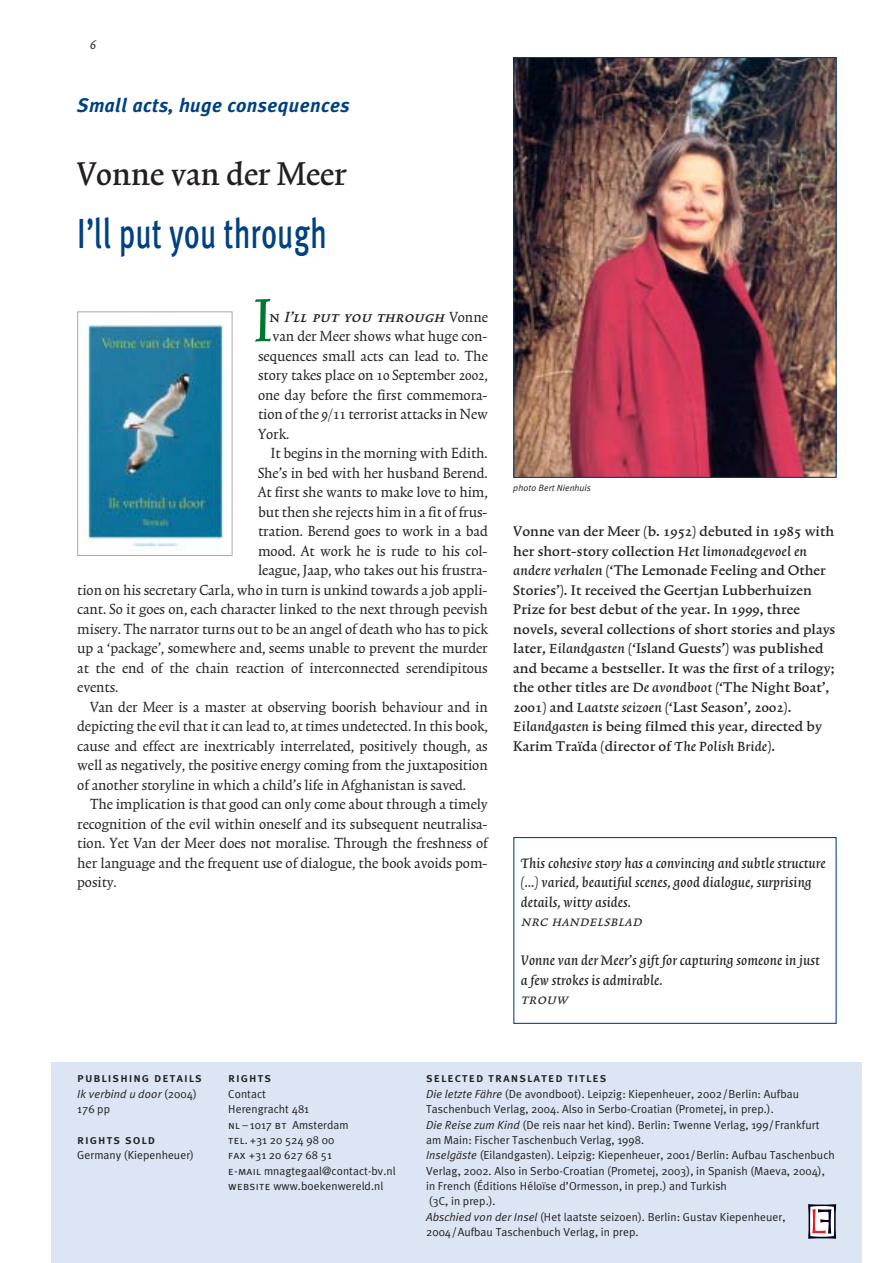
<style>
.page{position:relative;width:893px;height:1263px;background:#fff}
.page>*{position:absolute;margin:0;border:0;box-sizing:border-box;transform-origin:0 0}
.t1{font:72.3px "Trinite No 1 Rom Con";color:#007732}
.t2{font:500 42px "Meta Plus";letter-spacing:.02em;color:#004181;scale:.7 1}
.t3{font:39px "Trinite No 1 Med Con";letter-spacing:.005em;color:#231f1f}
.t4{font:italic 700 19.5px "Meta Plus";letter-spacing:.02em;color:#004181}
.t5{font:17.4px/19.5px "Trinite No 1 Rom Con";color:#231f1f;text-align:justify}
.t6{font:17.4px/19.5px "Trinite No 1 Med Ita";letter-spacing:.01em;color:#231f1f}
.t7{font:italic 17.4px "Trinite No 1 Med Con Exp";letter-spacing:.025em;color:#231f1f}
.t8{font:16.65px/19.5px "Trinite No 1 Med Wid";letter-spacing:.01em;color:#231f1f}
.t9{font:italic 16.65px "Trinite No 1 Rom Wid Exp";letter-spacing:.025em;color:#231f1f}
.t10{font:15.9px "Trinite No 1 Rom Con";color:#231f1f}
.t11{font:12.9px "Meta Plus Medium Caps";letter-spacing:.075em;color:#231f1f}
.t12{font:11.7px/15.5px "Meta Plus Normal";letter-spacing:.005em;color:#231f1f}
.t13{font:italic 11.7px/15.5px "Meta Plus Normal";letter-spacing:.005em;color:#231f1f}
.t14{font:italic 9.15px "Meta Plus Normal";letter-spacing:.005em;color:#231f1f}
.s1{font-style:normal}
.s2{font-family:"Trinite No 1 Rom Con";font-style:normal}
.s3{font-family:"Trinite No 1 Med Ita"}
.s4{font-family:"Meta Plus Normal Caps"}
.s5{font-family:"Vast Witversie 2"}
.s6{font-style:italic}
</style>
<div class="page">
<div style="left:52px;top:1063px;width:810px;height:200px;background:#dbe5f4"></div>
<img style="left:515px;top:59px;width:319px;height:417px">
<div style="left:513px;top:57px;width:323px;height:421px;border:1px solid #004181"></div>
<div style="left:513px;top:837px;width:323px;height:187px;border:1px solid #004181"></div>
<img style="left:87px;top:324px;width:136px;height:223px">
<div style="left:77px;top:311px;width:155px;height:245px;border:1px solid #a7a9ac"></div>
<svg style="left:808px;top:1204px;width:28px;height:35px"></svg>
<svg style="left:810px;top:1206px;width:24px;height:31px"></svg>
<p class="t10" style="left:90px;top:39px;width:7px">6</p>
<p class="t4" style="left:77px;top:99px;width:274px">Small acts, huge consequences</p>
<h3 class="t3" style="left:77px;top:161px;width:270px">Vonne van der Meer</h3>
<h2 class="t2" style="left:77px;top:219px;width:358px">I’ll put you through</h2>
<h1 class="t1" style="left:253px;top:297px;width:20px">I</h1>
<p class="t7" style="left:269px;top:306px;width:220px"><span class="s1">n</span> I’ll put you through <span class="s2">Vonne</span></p>
<p class="t5" style="left:258px;top:328px;width:231px;text-indent:15px">van der Meer shows what huge con&shy;sequences small acts can lead to. The story takes place on 10 September 2002, one day before the first commemora&shy;tion of the 9/11 terrorist attacks in New York.</p>
<p class="t5" style="left:271px;top:445px;width:218px">It begins in the morning with Edith.</p>
<p class="t5" style="left:258px;top:464px;width:231px">She’s in bed with her husband Berend.</p>
<p class="t5" style="left:258px;top:484px;width:231px">At first she wants to make love to him,</p>
<p class="t5" style="left:258px;top:503px;width:231px">but then she rejects him in a fit of frus-</p>
<p class="t5" style="left:258px;top:523px;width:231px">tration. Berend goes to work in a bad</p>
<p class="t5" style="left:258px;top:542px;width:231px">mood. At work he is rude to his col-</p>
<p class="t5" style="left:258px;top:562px;width:231px">league, Jaap, who takes out his frustra-</p>
<p class="t5" style="left:77px;top:581px;width:412px">tion on his secretary Carla, who in turn is unkind towards a job appli-</p>
<p class="t5" style="left:77px;top:601px;width:412px">cant. So it goes on, each character linked to the next through peevish</p>
<p class="t5" style="left:77px;top:620px;width:412px">misery. The narrator turns out to be an angel of death who has to pick</p>
<p class="t5" style="left:77px;top:640px;width:412px">up a ‘package’, somewhere and, seems unable to prevent the murder</p>
<p class="t5" style="left:77px;top:659px;width:412px">at the end of the chain reaction of interconnected serendipitous</p>
<p class="t5" style="left:77px;top:679px;width:43px">events.</p>
<p class="t5" style="left:90px;top:698px;width:399px">Van der Meer is a master at observing boorish behaviour and in</p>
<p class="t5" style="left:77px;top:718px;width:412px">depicting the evil that it can lead to, at times undetected. In this book,</p>
<p class="t5" style="left:77px;top:737px;width:412px">cause and effect are inextricably interrelated, positively though, as</p>
<p class="t5" style="left:77px;top:757px;width:412px">well as negatively, the positive energy coming from the juxtaposition</p>
<p class="t5" style="left:77px;top:776px;width:390px">of another storyline in which a child’s life in Afghanistan is saved.</p>
<p class="t5" style="left:90px;top:796px;width:399px">The implication is that good can only come about through a timely</p>
<p class="t5" style="left:77px;top:815px;width:412px">recognition of the evil within oneself and its subsequent neutralisa-</p>
<p class="t5" style="left:77px;top:835px;width:412px">tion. Yet Van der Meer does not moralise. Through the freshness of</p>
<p class="t5" style="left:77px;top:854px;width:412px">her language and the frequent use of dialogue, the book avoids pom-</p>
<p class="t5" style="left:77px;top:874px;width:41px">posity.</p>
<p class="t14" style="left:513px;top:485px;width:79px">photo Bert Nienhuis</p>
<p class="t8" style="left:513px;top:523px;width:323px">Vonne van der Meer (b. 1952) debuted in 1985 with her short-story collection <span class="s3">Het limonadegevoel en andere verhalen</span> (‘The Lemonade Feeling and Other Stories’). It received the Geertjan Lubberhuizen Prize for best debut of the year. In 1999, three novels, several collections of short stories and plays later, <span class="s3">Eilandgasten</span> (‘Island Guests’) was published and became a bestseller. It was the first of a trilogy; the other titles are <span class="s3">De avondboot</span> (‘The Night Boat’, 2001) and <span class="s3">Laatste seizoen</span> (‘Last Season’, 2002).<br><span class="s3">Eilandgasten</span> is being filmed this year, directed by Karim Traïda (director of <span class="s3">The Polish Bride</span>).</p>
<p class="t6" style="left:520px;top:854px;width:306px">This cohesive story has a convincing and subtle structure (…) varied, beautiful scenes, good dialogue, surprising details, witty asides.</p>
<p class="t9" style="left:520px;top:911px;width:124px">nrc handelsblad</p>
<p class="t6" style="left:520px;top:952px;width:300px">Vonne van der Meer’s gift for capturing someone in just a few strokes is admirable.</p>
<p class="t9" style="left:520px;top:989px;width:48px">trouw</p>
<p class="t11" style="left:77px;top:1070px;width:126px">publishing details</p>
<p class="t13" style="left:77px;top:1087px;width:121px">Ik verbind u door <span class="s1">(2004)<br>176 pp</span></p>
<p class="t11" style="left:77px;top:1132px;width:79px">rights sold</p>
<p class="t12" style="left:77px;top:1149px;width:118px">Germany (Kiepenheuer)</p>
<p class="t11" style="left:228px;top:1070px;width:44px">rights</p>
<p class="t12" style="left:228px;top:1087px;width:169px">Contact<br>Herengracht 481<br><span class="s4">nl</span><span class="s5">6</span>–<span class="s5">6</span>1017 <span class="s4">bt</span> Amsterdam<br><span class="s4">tel</span>. +31 20 524 98 00<br><span class="s4">fax</span> +31 20 627 68 51<br><span class="s4">e-mail</span> mnagtegaal@contact-bv.nl <span class="s4">website</span> www.boekenwereld.nl</p>
<p class="t11" style="left:426px;top:1070px;width:182px">selected translated titles</p>
<p class="t12" style="left:426px;top:1087px;width:410px"><span class="s6">Die letzte Fähre</span> (De avondboot). Leipzig: Kiepenheuer, 2002/Berlin: Aufbau Taschenbuch Verlag, 2004. Also in Serbo-Croatian (Prometej, in prep.).<br><span class="s6">Die Reise zum Kind</span> (De reis naar het kind). Berlin: Twenne Verlag, 199/Frankfurt am Main: Fischer Taschenbuch Verlag, 1998.<br><span class="s6">Inselgäste</span> (Eilandgasten). Leipzig: Kiepenheuer, 2001/Berlin: Aufbau Taschenbuch Verlag, 2002. Also in Serbo-Croatian (Prometej, 2003), in Spanish (Maeva, 2004), in French (Éditions Héloïse d’Ormesson, in prep.) and Turkish<br>(3C, in prep.).<br><span class="s6">Abschied von der Insel</span> (Het laatste seizoen). Berlin: Gustav Kiepenheuer, 2004/Aufbau Taschenbuch Verlag, in prep.</p>
</div>
